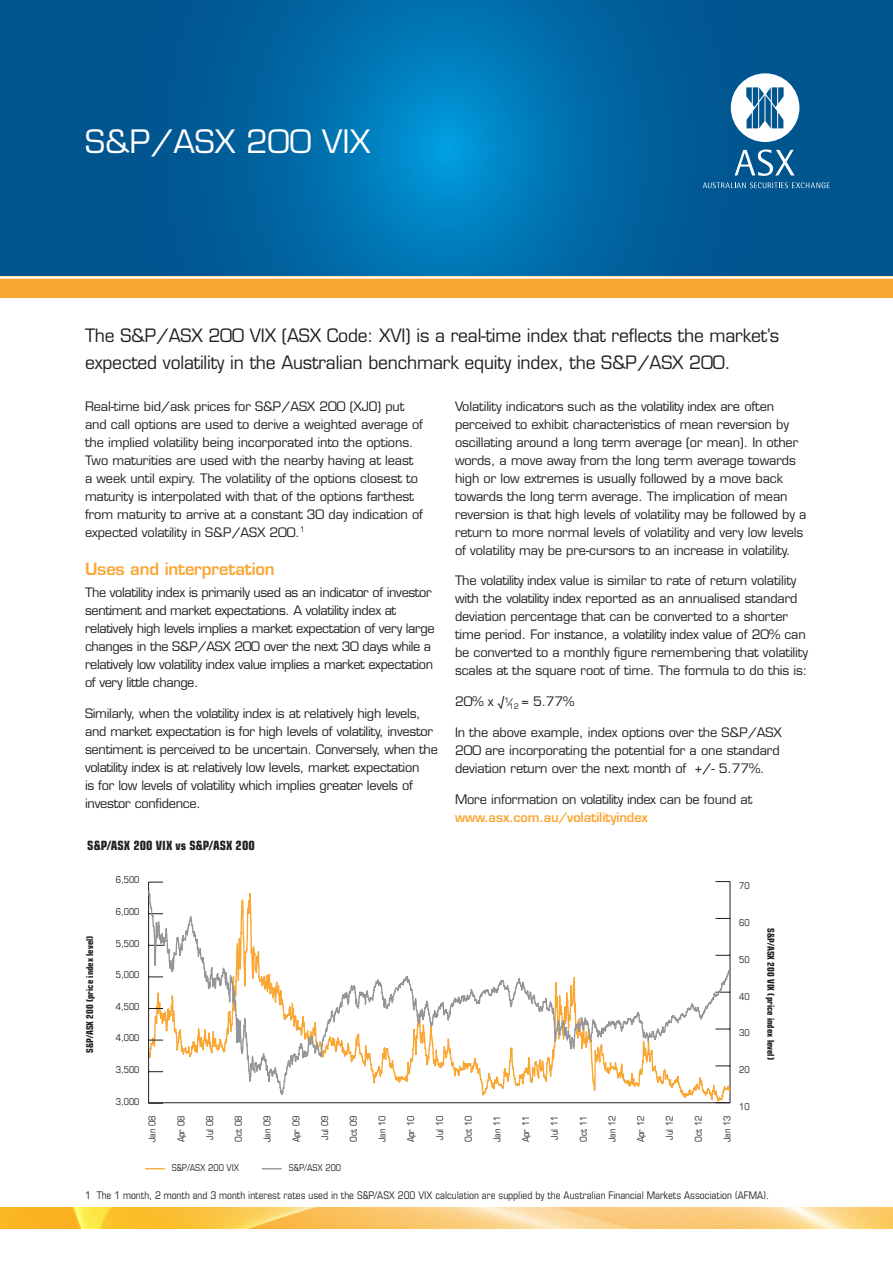
<style>
.page{position:relative;width:893px;height:1263px;background:#fff}
.page>*{position:absolute;margin:0;border:0;box-sizing:border-box;transform-origin:0 0}
.Intro{font:31.5px "Eurostile LT";color:#fff}
.Intro-2{font:18px/27px "Eurostile LT";letter-spacing:-.01em;color:#231f20}
.t1{font:600 16.5px "Eurostile LT";letter-spacing:-.01em;color:#faa633}
.Body{font:12.75px/18px "Eurostile LT";letter-spacing:-.01em;color:#231f20}
.Body-2{font:12.75px/18px "Eurostile LT";letter-spacing:-.03em;color:#231f20}
.t2{font:700 condensed 12.75px "Eurostile LT";color:#231f20}
.table_footer{font:condensed 10.5px "Eurostile LT";color:#231f20}
.t3{font:condensed 9.45px "Eurostile LT";color:#231f20}
.t4{font:700 condensed 9.45px "Eurostile LT";color:#231f20}
.s1{font-size:9px}
.s2{font-weight:600;color:#faa633}
</style>
<div class="page">
<img style="left:0;top:1208px;width:893px;height:21px">
<svg style="left:0;top:0;width:893px;height:276px;background:#00639f"></svg>
<svg style="left:731px;top:73px;width:68px;height:69px"></svg>
<svg style="left:735px;top:149px;width:59px;height:27px"></svg>
<svg style="left:703px;top:182px;width:127px;height:6px"></svg>
<div style="left:0;top:276px;width:893px;height:22px;background:#faa633"></div>
<hr style="left:0;top:276px;width:893px;height:3px;background:#fff">
<hr style="left:730px;top:881px;width:1px;height:222px;background:#231f20">
<svg style="left:715px;top:881px;width:15px;height:1px"></svg>
<hr style="left:148px;top:882px;width:1px;height:221px;background:#231f20">
<svg style="left:149px;top:882px;width:14px;height:1px"></svg>
<svg style="left:148px;top:891px;width:582px;height:213px"></svg>
<svg style="left:262px;top:1168px;width:19px;height:1px"></svg>
<svg style="left:146px;top:1168px;width:19px;height:1px"></svg>
<p class="Intro" style="left:85px;top:122px;width:287px">S&amp;P/ASX 200 VIX</p>
<p class="Intro-2" style="left:85px;top:322px;width:695px">The S&amp;P/ASX 200 VIX (ASX Code: XVI) is a real-time index that reflects the market’s expected volatility in the Australian benchmark equity index, the S&amp;P/ASX 200.</p>
<p class="Body" style="left:85px;top:397px;width:340px">Real-time bid/ask prices for S&amp;P/ASX 200 (XJO) put and call options are used to derive a weighted average of the implied volatility being incorporated into the options.<br>Two maturities are used with the nearby having at least a week until expiry. The volatility of the options closest to maturity is interpolated with that of the options farthest from maturity to arrive at a constant 30 day indication of expected volatility in S&amp;P/ASX 200.<sup>1</sup></p>
<p class="t1" style="left:85px;top:558px;width:191px">Uses and interpretation</p>
<p class="Body-2" style="left:85px;top:583px;width:351px">The volatility index is primarily used as an indicator of investor sentiment and market expectations. A volatility index at relatively high levels implies a market expectation of very large changes in the S&amp;P/ASX 200 over the next 30 days while a relatively low volatility index value implies a market expectation of very little change.</p>
<p class="Body" style="left:85px;top:704px;width:354px">Similarly, when the volatility index is at relatively high levels, and market expectation is for high levels of volatility, investor sentiment is perceived to be uncertain. Conversely, when the volatility index is at relatively low levels, market expectation<br>is for low levels of volatility which implies greater levels of investor confidence.</p>
<p class="t2" style="left:87px;top:838px;width:169px">S&amp;P/ASX 200 VIX vs S&amp;P/ASX 200</p>
<p class="t3" style="left:116px;top:874px;width:25px">6,500</p>
<p class="t3" style="left:116px;top:906px;width:25px">6,000</p>
<p class="Body" style="left:455px;top:397px;width:353px">Volatility indicators such as the volatility index are often perceived to exhibit characteristics of mean reversion by oscillating around a long term average (or mean). In other words, a move away from the long term average towards high or low extremes is usually followed by a move back towards the long term average. The implication of mean reversion is that high levels of volatility may be followed by a return to more normal levels of volatility and very low levels of volatility may be pre-cursors to an increase in volatility.</p>
<p class="Body" style="left:455px;top:572px;width:354px">The volatility index value is similar to rate of return volatility with the volatility index reported as an annualised standard deviation percentage that can be converted to a shorter time period. For instance, a volatility index value of 20% can be converted to a monthly figure remembering that volatility scales at the square root of time. The formula to do this is:</p>
<p class="Body" style="left:455px;top:692px;width:121px">20% x √<sup>1</sup><span class="s1">/</span><sub>12</sub> = 5.77%</p>
<p class="Body" style="left:455px;top:723px;width:328px">In the above example, index options over the S&amp;P/ASX<br>200 are incorporating the potential for a one standard deviation return over the next month of +/- 5.77%.</p>
<p class="Body" style="left:455px;top:790px;width:299px">More information on volatility index can be found at <span class="s2">www.asx.com.au/volatilityindex</span></p>
<p class="t3" style="left:739px;top:880px;width:12px">70</p>
<p class="t3" style="left:739px;top:917px;width:12px">60</p>
<p class="t4" style="left:84px;top:1052px;width:118px;rotate:-90deg">S&amp;P/ASX 200 (price index level)</p>
<p class="t4" style="left:777px;top:928px;width:133px;rotate:90deg">S&amp;P/ASX 200 VIX (price index level)</p>
<p class="t3" style="left:116px;top:937px;width:25px">5,500</p>
<p class="t3" style="left:739px;top:953px;width:12px">50</p>
<p class="t3" style="left:116px;top:969px;width:25px">5,000</p>
<p class="t3" style="left:739px;top:990px;width:12px">40</p>
<p class="t3" style="left:116px;top:1001px;width:25px">4,500</p>
<p class="t3" style="left:739px;top:1027px;width:12px">30</p>
<p class="t3" style="left:116px;top:1032px;width:25px">4,000</p>
<p class="t3" style="left:116px;top:1064px;width:25px">3,500</p>
<p class="t3" style="left:116px;top:1095px;width:25px">3,000</p>
<p class="t3" style="left:739px;top:1064px;width:12px">20</p>
<p class="t3" style="left:147px;top:1142px;width:28px;rotate:-90deg">Jan 08</p>
<p class="t3" style="left:175px;top:1142px;width:28px;rotate:-90deg">Apr 08</p>
<p class="t3" style="left:204px;top:1140px;width:25px;rotate:-90deg">Jul 08</p>
<p class="t3" style="left:233px;top:1142px;width:28px;rotate:-90deg">Oct 08</p>
<p class="t3" style="left:262px;top:1142px;width:28px;rotate:-90deg">Jan 09</p>
<p class="t3" style="left:290px;top:1142px;width:28px;rotate:-90deg">Apr 09</p>
<p class="t3" style="left:319px;top:1140px;width:25px;rotate:-90deg">Jul 09</p>
<p class="t3" style="left:348px;top:1142px;width:28px;rotate:-90deg">Oct 09</p>
<p class="t3" style="left:376px;top:1142px;width:28px;rotate:-90deg">Jan 10</p>
<p class="t3" style="left:405px;top:1142px;width:28px;rotate:-90deg">Apr 10</p>
<p class="t3" style="left:434px;top:1140px;width:25px;rotate:-90deg">Jul 10</p>
<p class="t3" style="left:463px;top:1142px;width:28px;rotate:-90deg">Oct 10</p>
<p class="t3" style="left:491px;top:1142px;width:28px;rotate:-90deg">Jan 11</p>
<p class="t3" style="left:520px;top:1142px;width:28px;rotate:-90deg">Apr 11</p>
<p class="t3" style="left:549px;top:1140px;width:25px;rotate:-90deg">Jul 11</p>
<p class="t3" style="left:578px;top:1142px;width:28px;rotate:-90deg">Oct 11</p>
<p class="t3" style="left:606px;top:1142px;width:28px;rotate:-90deg">Jan 12</p>
<p class="t3" style="left:635px;top:1142px;width:28px;rotate:-90deg">Apr 12</p>
<p class="t3" style="left:664px;top:1140px;width:25px;rotate:-90deg">Jul 12</p>
<p class="t3" style="left:693px;top:1142px;width:28px;rotate:-90deg">Oct 12</p>
<p class="t3" style="left:721px;top:1142px;width:28px;rotate:-90deg">Jan 13</p>
<p class="t3" style="left:172px;top:1162px;width:69px">S&amp;P/ASX 200 VIX</p>
<p class="t3" style="left:289px;top:1162px;width:54px">S&amp;P/ASX 200</p>
<p class="t3" style="left:739px;top:1101px;width:12px">10</p>
<p class="table_footer" style="left:85px;top:1189px;width:686px">1 The 1 month, 2 month and 3 month interest rates used in the S&amp;P/ASX 200 VIX calculation are supplied by the Australian Financial Markets Association (AFMA).</p>
</div>
